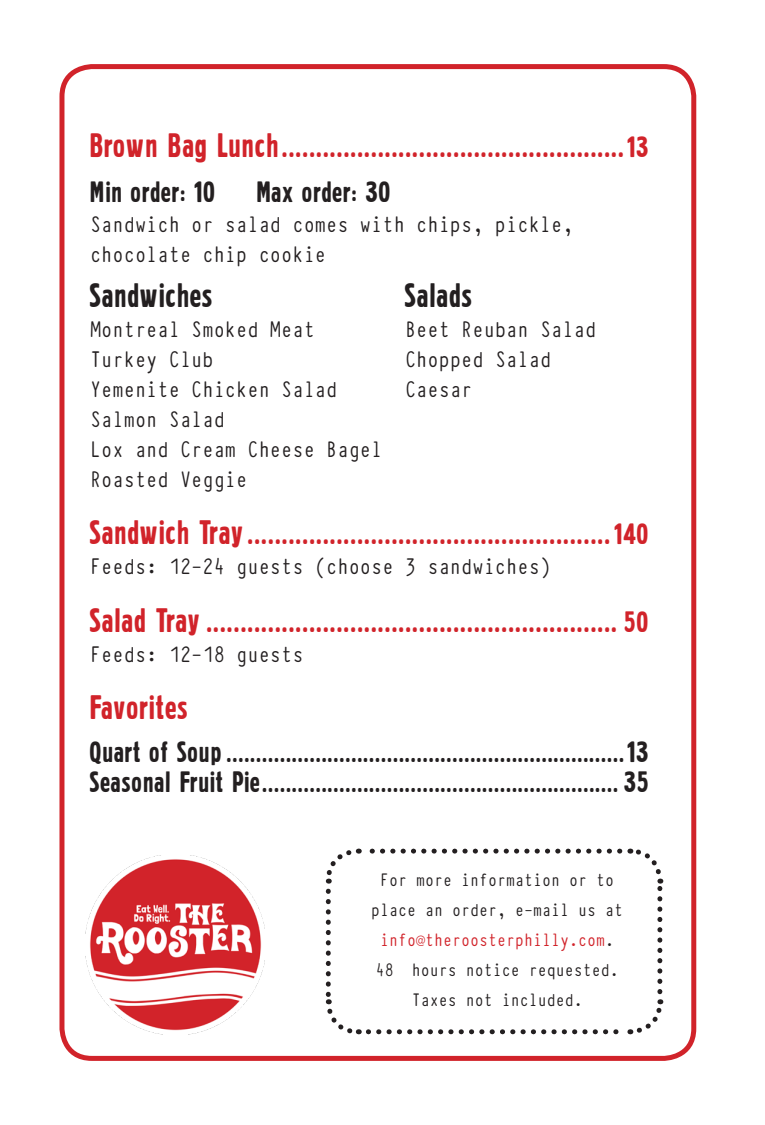
<style>
.page{position:relative;width:765px;height:1125px;background:#fff}
.page>*{position:absolute;margin:0;border:0;box-sizing:border-box;transform-origin:0 0}
.t1{font:37.5px "Prager Headlines";color:#d1232a}
.t2{font:37.5px "Prager Headlines";color:#231f20}
.t3{font:32.5px "Prager Headlines";color:#231f20}
.t4{font:25px "Typewriter Condensed";color:#231f20}
.t5{font:20px/30px "Typewriter Condensed";color:#231f20;text-align:center}
.t6{font:20px "Typewriter Condensed";color:#d1232a}
.s1{font-size:32.5px}
.s2{color:#231f20}
</style>
<div class="page">
<div style="left:59px;top:64px;width:637px;height:997px;border:5px solid #d1232a;border-radius:30px"></div>
<img style="left:86px;top:855px;width:179px;height:180px">
<svg style="left:325px;top:891px;width:34px;height:144px"></svg>
<svg style="left:368px;top:999px;width:296px;height:36px"></svg>
<svg style="left:629px;top:848px;width:35px;height:144px"></svg>
<svg style="left:325px;top:848px;width:295px;height:36px"></svg>
<p class="t1" style="left:90px;top:126px;width:561px">Brown Bag Lunch..................................................<span class="s1">13</span></p>
<p class="t3" style="left:90px;top:175px;width:304px">Min order: 10 Max order: 30</p>
<p class="t4" style="left:90px;top:206px;width:485px">Sandwich or salad comes with chips, pickle,</p>
<p class="t4" style="left:90px;top:236px;width:238px">chocolate chip cookie</p>
<p class="t2" style="left:90px;top:276px;width:126px">Sandwiches</p>
<p class="t4" style="left:90px;top:311px;width:226px">Montreal Smoked Meat</p>
<p class="t4" style="left:90px;top:341px;width:125px">Turkey Club</p>
<p class="t4" style="left:90px;top:371px;width:249px">Yemenite Chicken Salad</p>
<p class="t4" style="left:90px;top:401px;width:136px">Salmon Salad</p>
<p class="t4" style="left:90px;top:431px;width:294px">Lox and Cream Cheese Bagel</p>
<p class="t4" style="left:90px;top:461px;width:159px">Roasted Veggie</p>
<p class="t1" style="left:90px;top:513px;width:562px">Sandwich Tray.....................................................<span class="s1">140</span></p>
<p class="t4" style="left:90px;top:548px;width:463px">Feeds: 12-24 guests (choose 3 sandwiches)</p>
<p class="t1" style="left:90px;top:601px;width:562px">Salad Tray............................................................ <span class="s1">50</span></p>
<p class="t4" style="left:90px;top:636px;width:215px">Feeds: 12-18 guests</p>
<p class="t1" style="left:90px;top:688px;width:101px">Favorites</p>
<p class="t3" style="left:90px;top:735px;width:561px">Quart of Soup...................................................................13</p>
<p class="t3" style="left:90px;top:765px;width:562px">Seasonal Fruit Pie............................................................ 35</p>
<p class="t2" style="left:405px;top:276px;width:70px">Salads</p>
<p class="t4" style="left:405px;top:312px;width:193px">Beet Reuban Salad</p>
<p class="t4" style="left:405px;top:342px;width:148px">Chopped Salad</p>
<p class="t4" style="left:405px;top:372px;width:69px">Caesar</p>
<p class="t5" style="left:371px;top:863px;width:253px">For more information or to place an order, e-mail us at</p>
<p class="t6" style="left:380px;top:925px;width:235px">info@theroosterphilly.com<span class="s2">.</span></p>
<p class="t5" style="left:376px;top:953px;width:244px">48 hours notice requested.</p>
<p class="t5" style="left:412px;top:983px;width:172px">Taxes not included.</p>
</div>
